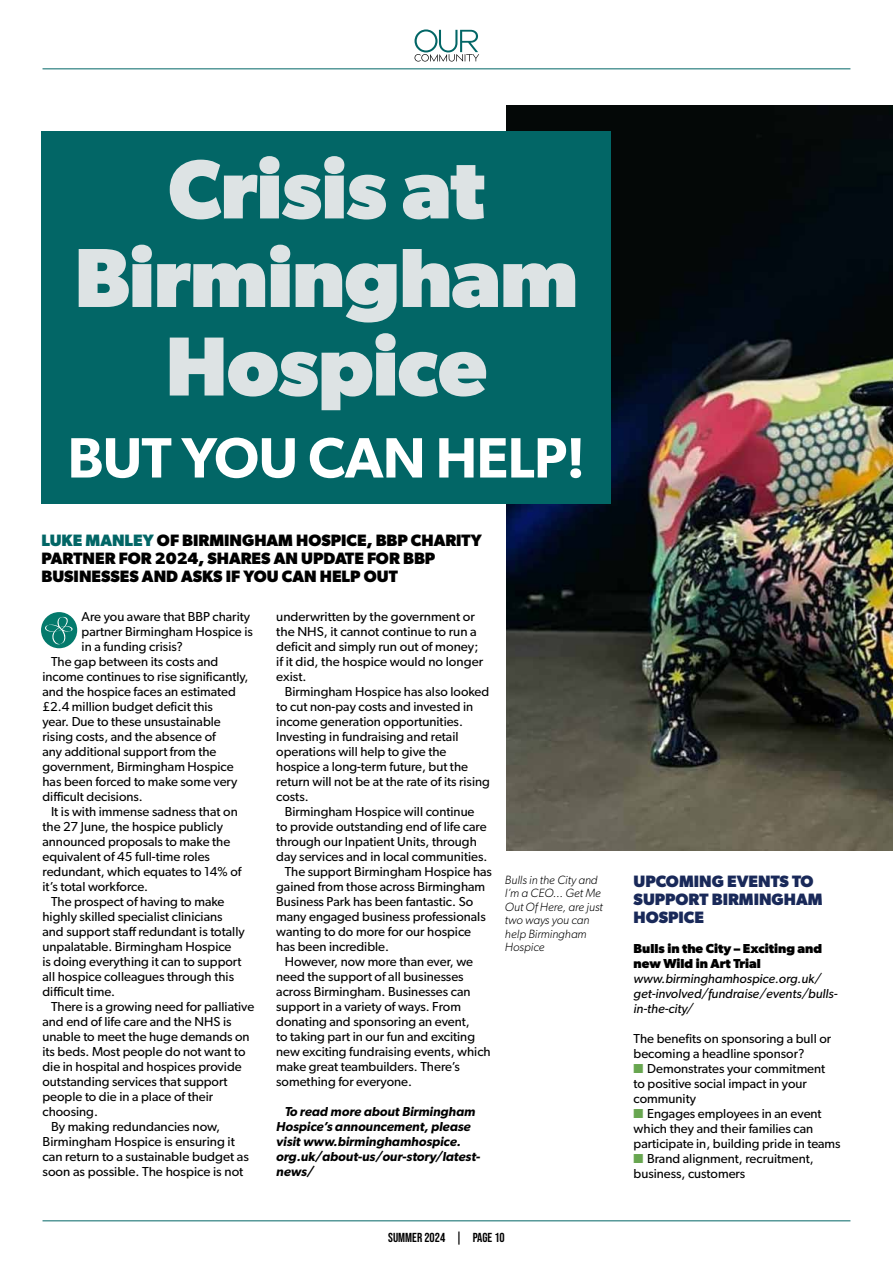
<style>
.page{position:relative;width:893px;height:1263px;background:#fff}
.page>*{position:absolute;margin:0;border:0;box-sizing:border-box;transform-origin:0 0}
.t1{font:700 84px/88.5px "Gibson";letter-spacing:-.01em;color:#dde3e4;text-align:center}
.t2{font:600 57px "Gibson";letter-spacing:-.01em;color:#fff}
.t3{font:700 16.5px/18px "Gibson";color:#000}
.t4{font:700 16.5px/18px "Gibson";color:#192959}
.t5{font:13.05px/15px "Gibson";color:#000}
.t6{font:italic 600 13.05px/15px "Gibson";color:#000}
.t7{font:italic 13.05px/15px "Gibson";color:#000}
.t8{font:700 13.05px/15px "Gibson";color:#000}
.t9{font:13.05px "Bebas Neue";color:#000}
.t10{font:italic 300 12px/13.5px "Gibson";color:#000}
.s1{color:#026666}
.s2{color:#68a650}
</style>
<div class="page">
<hr style="left:43px;top:1220px;width:807px;height:1px;background:#026666">
<hr style="left:43px;top:68px;width:807px;height:1px;background:#026666">
<svg style="left:415px;top:29px;width:64px;height:33px"></svg>
<img style="left:506px;top:105px;width:387px;height:745px">
<div style="left:41px;top:132px;width:570px;height:372px;background:#026666"></div>
<div style="left:41px;top:612px;width:36px;height:36px;background:#047a6c;border-radius:50%"></div>
<svg style="left:44px;top:616px;width:29px;height:28px"></svg>
<h1 class="t1" style="left:74px;top:143px;width:505px">Crisis at<br>Birmingham<br>Hospice</h1>
<h2 class="t2" style="left:68px;top:424px;width:519px">BUT YOU CAN HELP!</h2>
<p class="t3" style="left:41px;top:531px;width:442px"><span class="s1">LUKE MANLEY</span> OF BIRMINGHAM HOSPICE, BBP CHARITY<br>PARTNER FOR 2024, SHARES AN UPDATE FOR BBP<br>BUSINESSES AND ASKS IF YOU CAN HELP OUT</p>
<p class="t5" style="left:82px;top:608px;width:170px">Are you aware that BBP charity</p>
<p class="t5" style="left:82px;top:623px;width:173px">partner Birmingham Hospice is</p>
<p class="t5" style="left:82px;top:638px;width:103px">in a funding crisis?</p>
<p class="t5" style="left:51px;top:653px;width:169px">The gap between its costs and</p>
<p class="t5" style="left:43px;top:668px;width:207px">income continues to rise significantly,</p>
<p class="t5" style="left:43px;top:683px;width:195px">and the hospice faces an estimated</p>
<p class="t5" style="left:43px;top:698px;width:172px">£2.4 million budget deficit this</p>
<p class="t5" style="left:43px;top:713px;width:180px">year. Due to these unsustainable</p>
<p class="t5" style="left:43px;top:728px;width:175px">rising costs, and the absence of</p>
<p class="t5" style="left:43px;top:743px;width:176px">any additional support from the</p>
<p class="t5" style="left:43px;top:758px;width:193px">government, Birmingham Hospice</p>
<p class="t5" style="left:43px;top:773px;width:196px">has been forced to make some very</p>
<p class="t5" style="left:43px;top:788px;width:102px">difficult decisions.</p>
<p class="t5" style="left:51px;top:803px;width:188px">It is with immense sadness that on</p>
<p class="t5" style="left:43px;top:818px;width:182px">the 27 June, the hospice publicly</p>
<p class="t5" style="left:43px;top:833px;width:189px">announced proposals to make the</p>
<p class="t5" style="left:43px;top:848px;width:169px">equivalent of 45 full-time roles</p>
<p class="t5" style="left:43px;top:863px;width:200px">redundant, which equates to 14% of</p>
<p class="t5" style="left:43px;top:878px;width:107px">it’s total workforce.</p>
<p class="t5" style="left:51px;top:893px;width:175px">The prospect of having to make</p>
<p class="t5" style="left:43px;top:908px;width:182px">highly skilled specialist clinicians</p>
<p class="t5" style="left:43px;top:923px;width:204px">and support staff redundant is totally</p>
<p class="t5" style="left:43px;top:938px;width:191px">unpalatable. Birmingham Hospice</p>
<p class="t5" style="left:43px;top:953px;width:200px">is doing everything it can to support</p>
<p class="t5" style="left:43px;top:968px;width:193px">all hospice colleagues through this</p>
<p class="t5" style="left:43px;top:983px;width:74px">difficult time.</p>
<p class="t5" style="left:51px;top:998px;width:205px">There is a growing need for palliative</p>
<p class="t5" style="left:43px;top:1013px;width:190px">and end of life care and the NHS is</p>
<p class="t5" style="left:43px;top:1028px;width:209px">unable to meet the huge demands on</p>
<p class="t5" style="left:43px;top:1043px;width:205px">its beds. Most people do not want to</p>
<p class="t5" style="left:43px;top:1058px;width:201px">die in hospital and hospices provide</p>
<p class="t5" style="left:43px;top:1073px;width:186px">outstanding services that support</p>
<p class="t5" style="left:43px;top:1088px;width:172px">people to die in a place of their</p>
<p class="t5" style="left:43px;top:1103px;width:57px">choosing.</p>
<p class="t5" style="left:51px;top:1118px;width:171px">By making redundancies now,</p>
<p class="t5" style="left:43px;top:1133px;width:194px">Birmingham Hospice is ensuring it</p>
<p class="t5" style="left:43px;top:1148px;width:208px">can return to a sustainable budget as</p>
<p class="t5" style="left:43px;top:1163px;width:202px">soon as possible. The hospice is not</p>
<p class="t5" style="left:276px;top:608px;width:208px">underwritten by the government or the NHS, it cannot continue to run a deficit and simply run out of money; if it did, the hospice would no longer exist.</p>
<p class="t5" style="left:276px;top:683px;width:215px;text-indent:9px">Birmingham Hospice has also looked to cut non-pay costs and invested in income generation opportunities.<br>Investing in fundraising and retail operations will help to give the hospice a long-term future, but the return will not be at the rate of its rising costs.</p>
<p class="t5" style="left:285px;top:803px;width:191px">Birmingham Hospice will continue</p>
<p class="t5" style="left:276px;top:818px;width:212px">to provide outstanding end of life care</p>
<p class="t5" style="left:276px;top:833px;width:202px">through our Inpatient Units, through</p>
<p class="t5" style="left:276px;top:848px;width:213px">day services and in local communities.</p>
<p class="t5" style="left:285px;top:863px;width:209px">The support Birmingham Hospice has</p>
<p class="t5" style="left:276px;top:878px;width:210px">gained from those across Birmingham</p>
<p class="t5" style="left:276px;top:893px;width:198px">Business Park has been fantastic. So</p>
<p class="t5" style="left:276px;top:908px;width:211px">many engaged business professionals</p>
<p class="t5" style="left:276px;top:923px;width:196px">wanting to do more for our hospice</p>
<p class="t5" style="left:276px;top:938px;width:114px">has been incredible.</p>
<p class="t5" style="left:285px;top:953px;width:190px">However, now more than ever, we</p>
<p class="t5" style="left:276px;top:968px;width:189px">need the support of all businesses</p>
<p class="t5" style="left:276px;top:983px;width:196px">across Birmingham. Businesses can</p>
<p class="t5" style="left:276px;top:998px;width:186px">support in a variety of ways. From</p>
<p class="t5" style="left:276px;top:1013px;width:195px">donating and sponsoring an event,</p>
<p class="t5" style="left:276px;top:1028px;width:200px">to taking part in our fun and exciting</p>
<p class="t5" style="left:276px;top:1043px;width:216px">new exciting fundraising events, which</p>
<p class="t5" style="left:276px;top:1058px;width:185px">make great teambuilders. There’s</p>
<p class="t5" style="left:276px;top:1073px;width:137px">something for everyone.</p>
<p class="t6" style="left:276px;top:1103px;width:206px;text-indent:9px">To read more about Birmingham<br>Hospice’s announcement, please visit www.birminghamhospice. org.uk/about-us/our-story/latest&shy;news/</p>
<p class="t10" style="left:505px;top:873px;width:99px">Bulls in the City and<br>I’m a CEO... Get Me<br>Out Of Here, are just two ways you can help Birmingham<br>Hospice</p>
<p class="t9" style="left:388px;top:1230px;width:118px">SUMMER 2024 | PAGE 10</p>
<p class="t4" style="left:634px;top:872px;width:190px">UPCOMING EVENTS TO<br>SUPPORT BIRMINGHAM<br>HOSPICE</p>
<p class="t8" style="left:634px;top:940px;width:190px">Bulls in the City – Exciting and new Wild in Art Trial</p>
<p class="t7" style="left:634px;top:971px;width:205px">www.birminghamhospice.org.uk/ get-involved/fundraise/events/bulls&shy;in-the-city/</p>
<p class="t5" style="left:634px;top:1031px;width:199px">The benefits on sponsoring a bull or becoming a headline sponsor?</p>
<p class="t5" style="left:634px;top:1061px;width:193px"><span class="s2">■</span> Demonstrates your commitment to positive social impact in your community</p>
<p class="t5" style="left:634px;top:1106px;width:209px"><span class="s2">■</span> Engages employees in an event which they and their families can participate in, building pride in teams</p>
<p class="t5" style="left:634px;top:1151px;width:182px"><span class="s2">■</span> Brand alignment, recruitment, business, customers</p>
</div>
